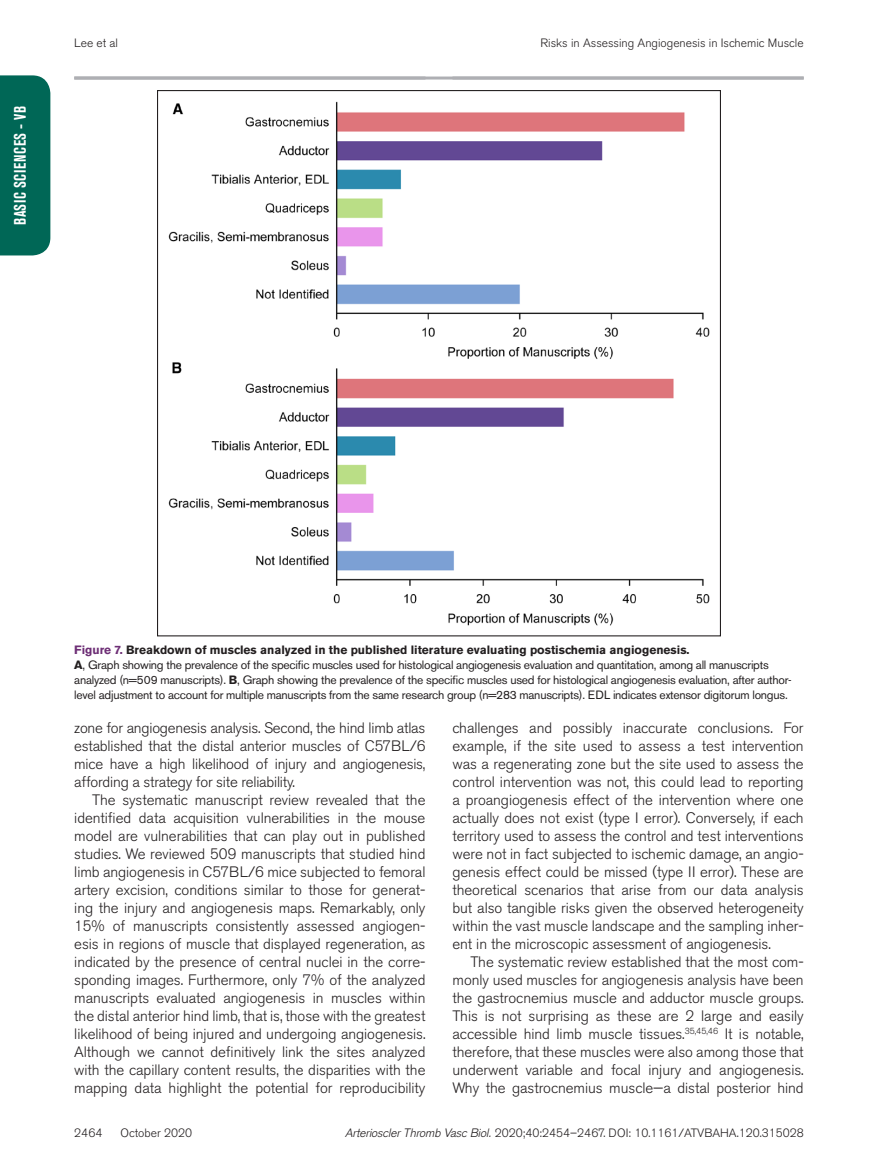
<style>
.page{position:relative;width:878px;height:1175px;background:#fff}
.page>*{position:absolute;margin:0;border:0;box-sizing:border-box;transform-origin:0 0}
.t1{font:700 condensed 16.5px "Akzidenz Grotesk BE";color:#fff;scale:.9 1}
.t2{font:300 15px/18px "Akzidenz Grotesk BE";letter-spacing:-.005em;color:#231f20;text-align:justify}
.t3{font:12px/15px "Akzidenz Grotesk BE";letter-spacing:-.02em;color:#231f20}
.t4{font:300 12px "Akzidenz Grotesk BE";color:#231f20}
.s1{font-weight:700;color:#6e2f76}
.s2{font-weight:700}
.s3{font-family:"Akzidenz Grotesk";font-style:italic}
</style>
<div class="page">
<div style="left:0;top:75px;width:50px;height:180px;background:#006756"></div>
<hr style="left:74px;top:76px;width:729px;height:4px;background:#b9babe">
<svg style="left:157px;top:90px;width:564px;height:547px"></svg>
<p class="t1" style="left:11px;top:225px;width:134px;rotate:-90deg">Basic Sciences - VB</p>
<p class="t4" style="left:74px;top:36px;width:45px">Lee et al</p>
<p class="t4" style="left:540px;top:36px;width:264px">Risks in Assessing Angiogenesis in Ischemic Muscle</p>
<p class="t3" style="left:74px;top:642px;width:718px"><span class="s1">Figure 7.</span> <span class="s2">Breakdown of muscles analyzed in the published literature evaluating postischemia angiogenesis.<br>A</span>, Graph showing the prevalence of the specific muscles used for histological angiogenesis evaluation and quantitation, among all manuscripts analyzed (n=509 manuscripts). <span class="s2">B</span>, Graph showing the prevalence of the specific muscles used for histological angiogenesis evaluation, after author&shy;level adjustment to account for multiple manuscripts from the same research group (n=283 manuscripts). EDL indicates extensor digitorum longus.</p>
<p class="t2" style="left:74px;top:719px;width:353px">zone for angiogenesis analysis. Second, the hind limb atlas established that the distal anterior muscles of C57BL/6 mice have a high likelihood of injury and angiogenesis, affording a strategy for site reliability.</p>
<p class="t2" style="left:74px;top:791px;width:353px;text-indent:18px">The systematic manuscript review revealed that the identified data acquisition vulnerabilities in the mouse model are vulnerabilities that can play out in published studies. We reviewed 509 manuscripts that studied hind limb angiogenesis in C57BL/6 mice subjected to femoral artery excision, conditions similar to those for generat&shy;ing the injury and angiogenesis maps. Remarkably, only 15% of manuscripts consistently assessed angiogen&shy;esis in regions of muscle that displayed regeneration, as indicated by the presence of central nuclei in the corre&shy;sponding images. Furthermore, only 7% of the analyzed manuscripts evaluated angiogenesis in muscles within the distal anterior hind limb, that is, those with the greatest likelihood of being injured and undergoing angiogenesis.<br>Although we cannot definitively link the sites analyzed with the capillary content results, the disparities with the mapping data highlight the potential for reproducibility</p>
<p class="t2" style="left:452px;top:719px;width:353px">challenges and possibly inaccurate conclusions. For example, if the site used to assess a test intervention was a regenerating zone but the site used to assess the control intervention was not, this could lead to reporting a proangiogenesis effect of the intervention where one actually does not exist (type I error). Conversely, if each territory used to assess the control and test interventions were not in fact subjected to ischemic damage, an angio&shy;genesis effect could be missed (type II error). These are theoretical scenarios that arise from our data analysis but also tangible risks given the observed heterogeneity within the vast muscle landscape and the sampling inher&shy;ent in the microscopic assessment of angiogenesis.</p>
<p class="t2" style="left:452px;top:953px;width:353px;text-indent:18px">The systematic review established that the most com&shy;monly used muscles for angiogenesis analysis have been the gastrocnemius muscle and adductor muscle groups.<br>This is not surprising as these are 2 large and easily accessible hind limb muscle tissues.<sup>35,45,46</sup> It is notable, therefore, that these muscles were also among those that underwent variable and focal injury and angiogenesis.<br>Why the gastrocnemius muscle—a distal posterior hind</p>
<p class="t4" style="left:74px;top:1126px;width:30px">2464</p>
<p class="t4" style="left:120px;top:1126px;width:73px">October 2020</p>
<p class="t4" style="left:345px;top:1126px;width:460px"><span class="s3">Arterioscler Thromb Vasc Biol.</span> 2020;40:2454–2467. DOI: 10.1161/ATVBAHA.120.315028</p>
</div>
